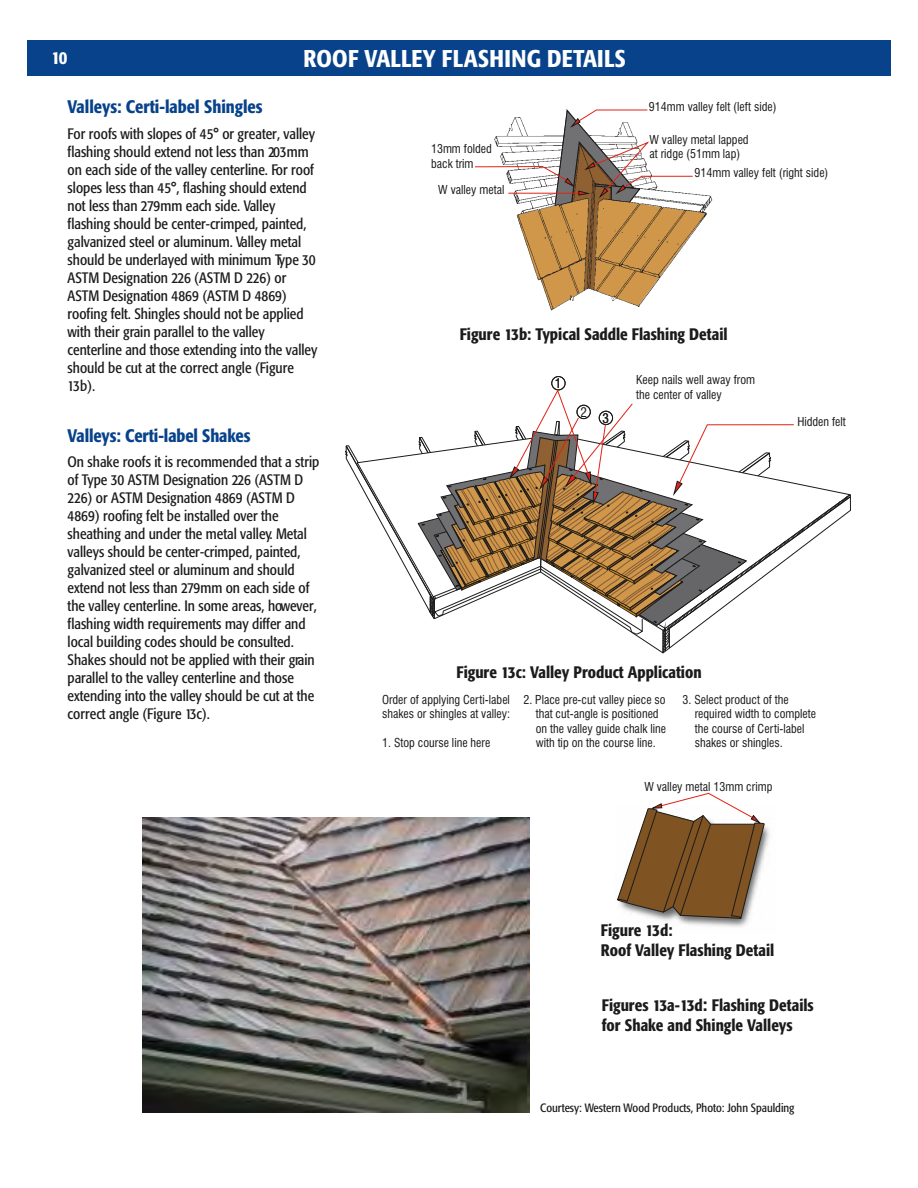
<style>
.page{position:relative;width:918px;height:1188px;background:#fff}
.page>*{position:absolute;margin:0;border:0;box-sizing:border-box;transform-origin:0 0}
.t1{font:500 condensed 24px "Formata";letter-spacing:.01em;color:#fff}
.t2{font:500 condensed 18px "Formata";letter-spacing:-.005em;color:#07428a}
.t3{font:500 condensed 18px "Formata";color:#fff}
.t4{font:500 condensed 16.5px/20.4px "Formata";color:#1b1b1b}
.t5{font:condensed 15px/18px "Formata";color:#1b1b1b}
.t6{font:condensed 13.05px "Swiss 721 BT";color:#1b1b1b}
.t7{font:condensed 12px/14.4px "Swiss 721 BT";color:#1b1b1b}
.t8{font:condensed 12px "Formata";color:#1b1b1b}
.s1{font-size:18px}
</style>
<div class="page">
<img style="left:659px;top:826px;width:111px;height:101px">
<svg style="left:617px;top:793px;width:148px;height:126px"></svg>
<div style="left:551px;top:376px;width:14px;height:14px;border:1px solid #1b1b1b;border-radius:50%"></div>
<div style="left:27px;top:40px;width:864px;height:36px;background:#07428a"></div>
<svg style="left:475px;top:109px;width:231px;height:201px"></svg>
<img style="left:142px;top:818px;width:387px;height:295px">
<svg style="left:345px;top:389px;width:506px;height:265px"></svg>
<p class="t3" style="left:51px;top:51px;width:17px">10</p>
<h1 class="t1" style="left:303px;top:49px;width:324px">ROOF VALLEY FLASHING DETAILS</h1>
<p class="t2" style="left:68px;top:100px;width:196px">Valleys: Certi-label Shingles</p>
<p class="t7" style="left:649px;top:101px;width:129px">914mm valley felt (left side)</p>
<p class="t5" style="left:68px;top:126px;width:251px">For roofs with slopes of 45° or greater, valley flashing should extend not less than 203mm on each side of the valley centerline. For roof slopes less than 45°, flashing should extend not less than 279mm each side. Valley flashing should be center-crimped, painted, galvanized steel or aluminum. Valley metal should be underlayed with minimum Type 30<br>ASTM Designation 226 (ASTM D 226) or ASTM Designation 4869 (ASTM D 4869) roofing felt. Shingles should not be applied with their grain parallel to the valley centerline and those extending into the valley should be cut at the correct angle (Figure 13b).</p>
<p class="t2" style="left:68px;top:428px;width:184px">Valleys: Certi-label Shakes</p>
<p class="t5" style="left:68px;top:455px;width:253px">On shake roofs it is recommended that a strip of Type 30 ASTM Designation 226 (ASTM D 226) or ASTM Designation 4869 (ASTM D 4869) roofing felt be installed over the sheathing and under the metal valley. Metal valleys should be center-crimped, painted, galvanized steel or aluminum and should extend not less than 279mm on each side of the valley centerline. In some areas, however, flashing width requirements may differ and local building codes should be consulted.<br>Shakes should not be applied with their grain parallel to the valley centerline and those extending into the valley should be cut at the correct angle (Figure 13c).</p>
<p class="t7" style="left:431px;top:143px;width:62px">13mm folded back trim</p>
<p class="t7" style="left:438px;top:184px;width:68px">W valley metal</p>
<p class="t7" style="left:649px;top:133px;width:101px">W valley metal lapped at ridge (51mm lap)</p>
<p class="t7" style="left:695px;top:167px;width:135px">914mm valley felt (right side)</p>
<p class="t4" style="left:460px;top:326px;width:269px">Figure 13b: Typical Saddle Flashing Detail</p>
<p class="t6" style="left:555px;top:378px;width:8px">1</p>
<p class="t6" style="left:580px;top:407px;width:8px">2</p>
<p class="t6" style="left:603px;top:413px;width:8px">3</p>
<p class="t7" style="left:636px;top:374px;width:120px">Keep nails well away from the center of valley</p>
<p class="t7" style="left:797px;top:415px;width:50px">Hidden felt</p>
<p class="t4" style="left:457px;top:664px;width:247px">Figure 13c: Valley Product Application</p>
<p class="t7" style="left:382px;top:694px;width:129px">Order of applying Certi-label shakes or shingles at valley:</p>
<p class="t7" style="left:382px;top:737px;width:110px">1. Stop course line here</p>
<p class="t7" style="left:536px;top:694px;width:132px;text-indent:-12px">2. Place pre-cut valley piece so that cut-angle is positioned on the valley guide chalk line with tip on the course line.</p>
<p class="t7" style="left:695px;top:694px;width:123px;text-indent:-12px">3. Select product of the required width to complete the course of Certi-label shakes or shingles.</p>
<p class="t7" style="left:644px;top:780px;width:130px">W valley metal 13mm crimp</p>
<p class="t4" style="left:601px;top:922px;width:175px;line-height:20px">Figure 13d:<br>Roof Valley Flashing Detail</p>
<p class="t4" style="left:602px;top:996px;width:213px">Figures 13a-13d<span class="s1">:</span> Flashing Details for Shake and Shingle Valleys</p>
<p class="t8" style="left:540px;top:1103px;width:256px">Courtesy: Western Wood Products, Photo: John Spaulding</p>
</div>
